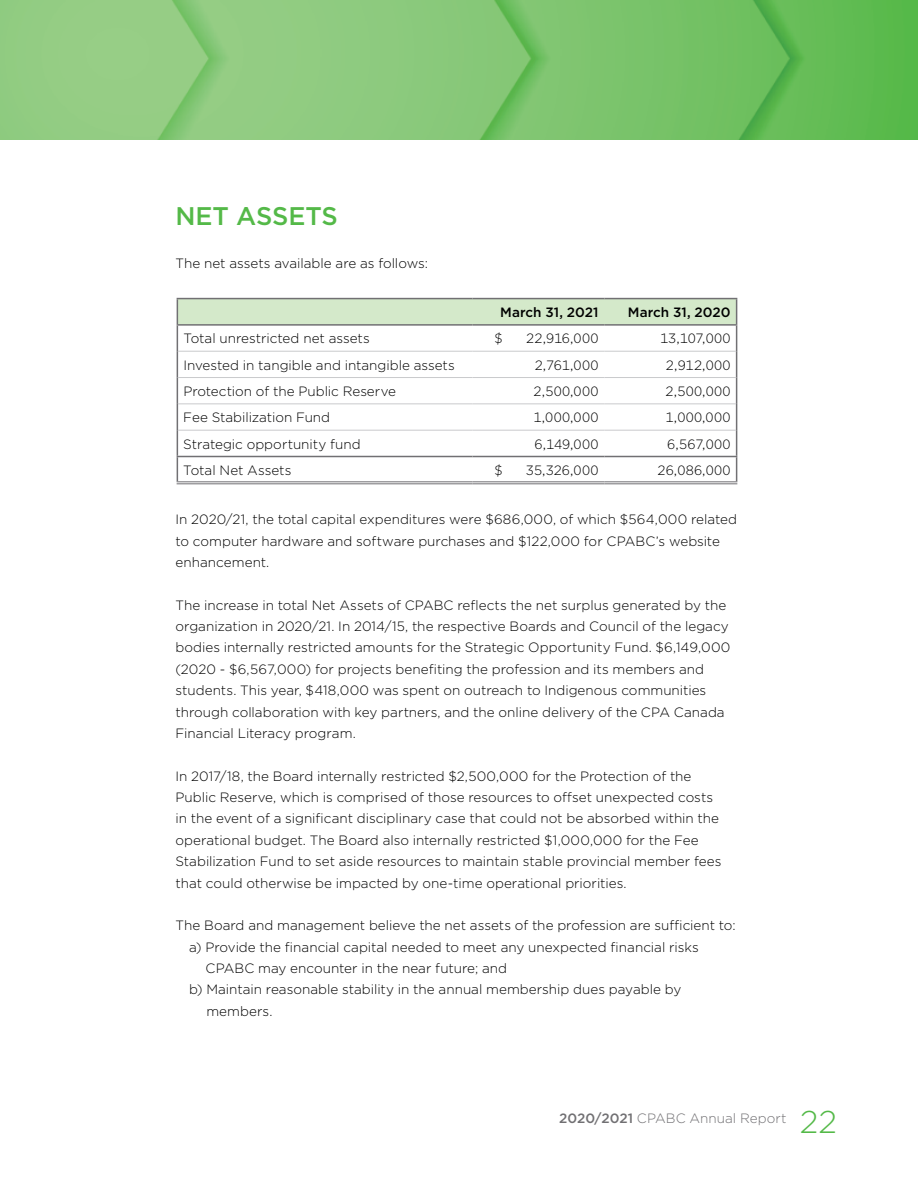
<style>
.page{position:relative;width:918px;height:1188px;background:#fff}
.page>*{position:absolute;margin:0;border:0;box-sizing:border-box;transform-origin:0 0}
.t1{font:300 31.5px "Gotham";color:#54b948}
.t2{font:500 25.5px "Gotham";letter-spacing:-.005em;color:#54b948}
.t3{font:300 13.5px/21.3px "Gotham";color:#000}
.t4{font:300 13.5px "Gotham";letter-spacing:.005em;color:#717073}
.t5{font:500 13.5px "Gotham";color:#000}
.s1{font-weight:500}
</style>
<div class="page">
<img style="left:0;top:0;width:918px;height:140px">
<hr style="left:177px;top:298px;width:295px;height:1px;background:#717073">
<hr style="left:472px;top:298px;width:133px;height:1px;background:#717073">
<hr style="left:605px;top:298px;width:132px;height:1px;background:#717073">
<svg style="left:177px;top:299px;width:560px;height:182px"></svg>
<hr style="left:177px;top:324px;width:295px;height:2px;background:#717073">
<hr style="left:472px;top:324px;width:133px;height:2px;background:#717073">
<hr style="left:605px;top:324px;width:132px;height:2px;background:#717073">
<hr style="left:178px;top:351px;width:294px;height:1px;background:#c9cacc">
<hr style="left:472px;top:351px;width:133px;height:1px;background:#c9cacc">
<hr style="left:605px;top:351px;width:131px;height:1px;background:#c9cacc">
<hr style="left:178px;top:377px;width:294px;height:1px;background:#c9cacc">
<hr style="left:472px;top:377px;width:133px;height:1px;background:#c9cacc">
<hr style="left:605px;top:377px;width:131px;height:1px;background:#c9cacc">
<hr style="left:178px;top:403px;width:294px;height:1px;background:#c9cacc">
<hr style="left:472px;top:403px;width:133px;height:1px;background:#c9cacc">
<hr style="left:605px;top:403px;width:131px;height:1px;background:#c9cacc">
<hr style="left:178px;top:430px;width:294px;height:1px;background:#c9cacc">
<hr style="left:472px;top:430px;width:133px;height:1px;background:#c9cacc">
<hr style="left:605px;top:430px;width:131px;height:1px;background:#c9cacc">
<hr style="left:177px;top:456px;width:295px;height:1px;background:#717073">
<hr style="left:472px;top:456px;width:133px;height:1px;background:#717073">
<hr style="left:605px;top:456px;width:132px;height:1px;background:#717073">
<hr style="left:177px;top:481px;width:295px;height:1px;background:#717073">
<hr style="left:177px;top:483px;width:295px;height:1px;background:#717073">
<hr style="left:472px;top:481px;width:133px;height:1px;background:#717073">
<hr style="left:472px;top:483px;width:133px;height:1px;background:#717073">
<hr style="left:605px;top:481px;width:132px;height:1px;background:#717073">
<hr style="left:605px;top:483px;width:132px;height:1px;background:#717073">
<h2 class="t2" style="left:176px;top:199px;width:164px">NET ASSETS</h2>
<p class="t3" style="left:176px;top:252px;width:254px">The net assets available are as follows:</p>
<p class="t5" style="left:500px;top:304px;width:100px">March 31, 2021</p>
<p class="t5" style="left:628px;top:304px;width:104px">March 31, 2020</p>
<p class="t3" style="left:183px;top:328px;width:188px">Total unrestricted net assets</p>
<p class="t3" style="left:495px;top:328px;width:10px">$</p>
<p class="t3" style="left:526px;top:328px;width:74px">22,916,000</p>
<p class="t3" style="left:660px;top:328px;width:72px">13,107,000</p>
<p class="t3" style="left:183px;top:354px;width:273px">Invested in tangible and intangible assets</p>
<p class="t3" style="left:535px;top:354px;width:65px">2,761,000</p>
<p class="t3" style="left:666px;top:354px;width:66px">2,912,000</p>
<p class="t3" style="left:183px;top:380px;width:214px">Protection of the Public Reserve</p>
<p class="t3" style="left:533px;top:380px;width:67px">2,500,000</p>
<p class="t3" style="left:665px;top:380px;width:67px">2,500,000</p>
<p class="t3" style="left:183px;top:407px;width:148px">Fee Stabilization Fund</p>
<p class="t3" style="left:533px;top:407px;width:67px">1,000,000</p>
<p class="t3" style="left:665px;top:407px;width:67px">1,000,000</p>
<p class="t3" style="left:183px;top:433px;width:179px">Strategic opportunity fund</p>
<p class="t3" style="left:535px;top:433px;width:65px">6,149,000</p>
<p class="t3" style="left:667px;top:433px;width:65px">6,567,000</p>
<p class="t3" style="left:183px;top:459px;width:110px">Total Net Assets</p>
<p class="t3" style="left:494px;top:459px;width:10px">$</p>
<p class="t3" style="left:526px;top:459px;width:74px">35,326,000</p>
<p class="t3" style="left:658px;top:459px;width:74px">26,086,000</p>
<p class="t3" style="left:176px;top:508px;width:563px">In 2020/21, the total capital expenditures were $686,000, of which $564,000 related to computer hardware and software purchases and $122,000 for CPABC’s website enhancement.</p>
<p class="t3" style="left:176px;top:594px;width:556px">The increase in total Net Assets of CPABC reflects the net surplus generated by the organization in 2020/21. In 2014/15, the respective Boards and Council of the legacy bodies internally restricted amounts for the Strategic Opportunity Fund. $6,149,000 (2020 - $6,567,000) for projects benefiting the profession and its members and students. This year, $418,000 was spent on outreach to Indigenous communities through collaboration with key partners, and the online delivery of the CPA Canada Financial Literacy program.</p>
<p class="t3" style="left:176px;top:765px;width:548px">In 2017/18, the Board internally restricted $2,500,000 for the Protection of the Public Reserve, which is comprised of those resources to offset unexpected costs in the event of a significant disciplinary case that could not be absorbed within the operational budget. The Board also internally restricted $1,000,000 for the Fee Stabilization Fund to set aside resources to maintain stable provincial member fees that could otherwise be impacted by one-time operational priorities.</p>
<p class="t3" style="left:176px;top:915px;width:562px">The Board and management believe the net assets of the profession are sufficient to:</p>
<p class="t3" style="left:189px;top:936px;width:511px">a) Provide the financial capital needed to meet any unexpected financial risks</p>
<p class="t3" style="left:206px;top:957px;width:303px">CPABC may encounter in the near future; and</p>
<p class="t3" style="left:189px;top:979px;width:494px">b) Maintain reasonable stability in the annual membership dues payable by</p>
<p class="t3" style="left:206px;top:1000px;width:65px">members.</p>
<p class="t4" style="left:559px;top:1109px;width:229px"><span class="s1">2020/2021</span> CPABC Annual Report</p>
<h1 class="t1" style="left:800px;top:1102px;width:39px">22</h1>
</div>
